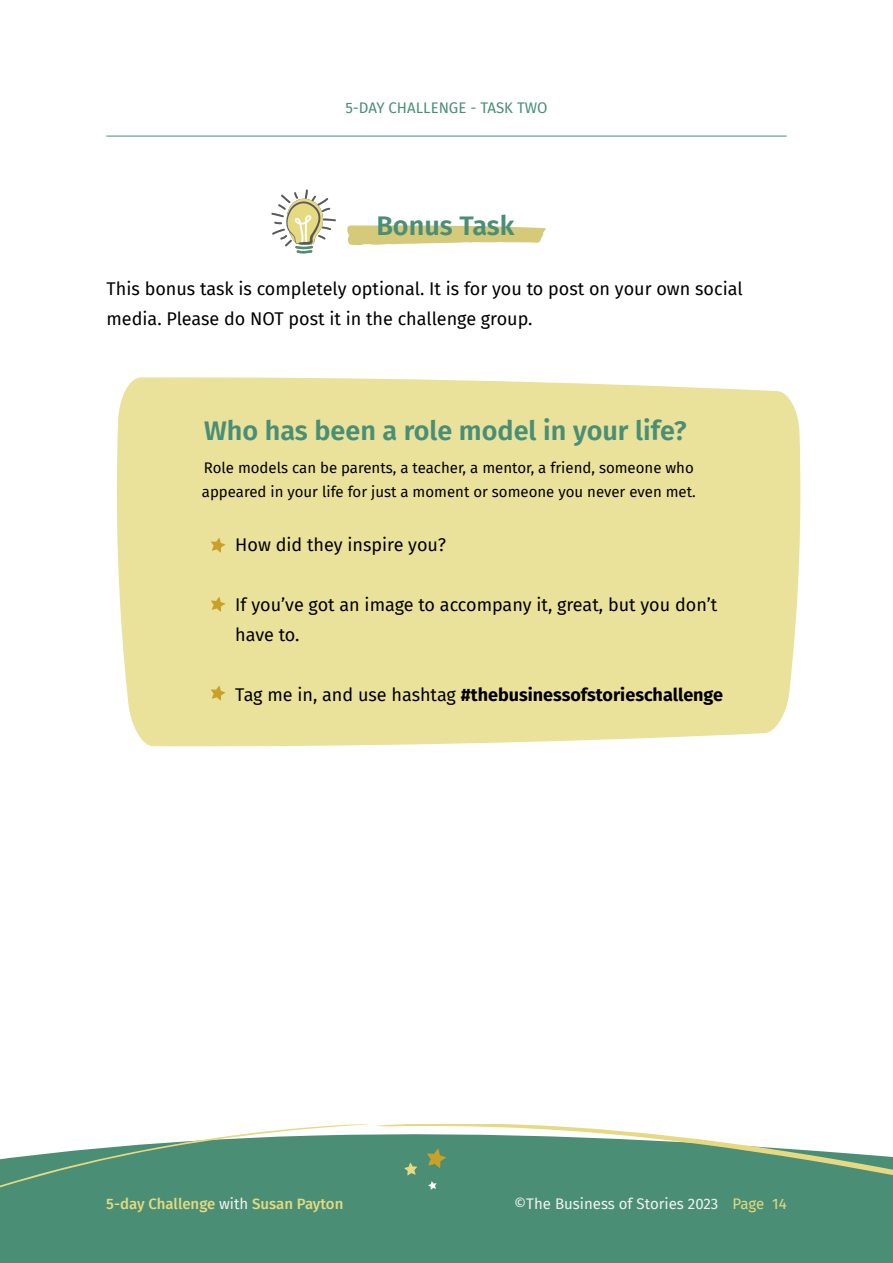
<style>
.page{position:relative;width:893px;height:1263px;background:#fff}
.page>*{position:absolute;margin:0;border:0;box-sizing:border-box;transform-origin:0 0}
.t1{font:600 27px "Fira Sans";color:#4a8e76}
.t2{font:18px/30px "Fira Sans";color:#000}
.t3{font:700 18px "Fira Sans";color:#000}
.t4{font:15px/24px "Fira Sans";color:#000}
.t5{font:15px "Fira Sans";color:#f5f3f2}
.t6{font:500 15px "Fira Sans";color:#e5da81}
.t7{font:15px "Fira Sans";color:#4a8e76}
.s1{font-weight:400}
.s2{font-weight:400;color:#f5f3f2}
.s3{color:#e5da81}
</style>
<div class="page">
<svg style="left:0;top:1124px;width:893px;height:139px;background:#639e86"></svg>
<svg style="left:427px;top:1148px;width:19px;height:20px"></svg>
<svg style="left:404px;top:1162px;width:13px;height:13px"></svg>
<svg style="left:428px;top:1181px;width:9px;height:9px"></svg>
<hr style="left:106px;top:136px;width:681px;height:1px;background:#4a8e76">
<div style="left:117px;top:377px;width:684px;height:370px;background:#eae19a"></div>
<svg style="left:347px;top:225px;width:199px;height:20px;background:#dbd28e"></svg>
<svg style="left:211px;top:538px;width:15px;height:15px"></svg>
<svg style="left:211px;top:597px;width:15px;height:15px"></svg>
<svg style="left:211px;top:686px;width:15px;height:15px"></svg>
<img style="left:271px;top:189px;width:65px;height:64px">
<p class="t7" style="left:345px;top:96px;width:204px">5-DAY CHALLENGE - TASK TWO</p>
<h1 class="t1" style="left:376px;top:204px;width:140px">Bonus Task</h1>
<p class="t2" style="left:107px;top:273px;width:638px">This bonus task is completely optional. It is for you to post on your own social media. Please do NOT post it in the challenge group.</p>
<h1 class="t1" style="left:204px;top:408px;width:484px">Who has been a role model in your life?</h1>
<p class="t4" style="left:202px;top:456px;width:495px">Role models can be parents, a teacher, a mentor, a friend, someone who appeared in your life for just a moment or someone you never even met.</p>
<p class="t2" style="left:235px;top:529px;width:212px">How did they inspire you?</p>
<p class="t2" style="left:235px;top:589px;width:484px">If you’ve got an image to accompany it, great, but you don’t have to.</p>
<p class="t3" style="left:235px;top:680px;width:489px"><span class="s1">Tag me in, and use hashtag</span> #thebusinessofstorieschallenge</p>
<p class="t6" style="left:106px;top:1192px;width:239px">5-day Challenge <span class="s2">with</span> Susan Payton</p>
<p class="t5" style="left:514px;top:1192px;width:274px">©The Business of Stories 2023 <span class="s3">Page 14</span></p>
</div>
